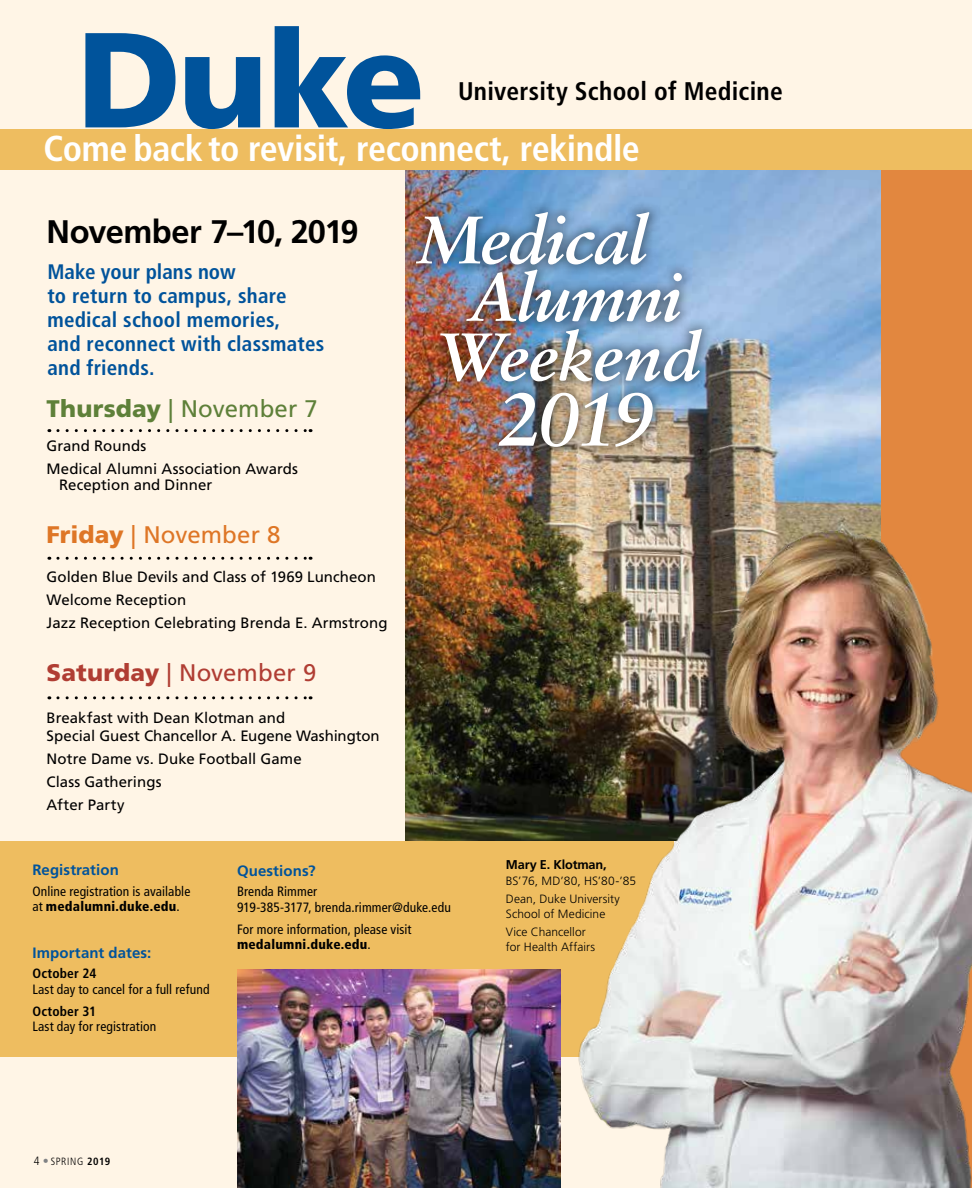
<style>
.page{position:relative;width:972px;height:1188px;background:#fff5e6}
.page>*{position:absolute;margin:0;border:0;box-sizing:border-box;transform-origin:0 0}
.t1{font:italic 700 75.3px "Sabon LT Std";color:#fff}
.t2{font:italic 700 67.35px "Sabon LT Std";letter-spacing:-.025em;color:#fff}
.t3{font:700 condensed 36px "Frutiger LT Pro";letter-spacing:-.015em;color:#fff}
.t4{font:700 32.7px "Frutiger LT Pro";letter-spacing:-.03em;color:#000}
.t5{font:700 condensed 25.5px "Frutiger LT Pro";letter-spacing:.01em;color:#000}
.t6{font:24px "Frutiger LT Pro";letter-spacing:.005em;color:#5e8039}
.t7{font:24px "Frutiger LT Pro";letter-spacing:.005em;color:#b03d33}
.t8{font:24px "Frutiger LT Pro";letter-spacing:.005em;color:#de7626}
.t9{font:700 condensed 21px/24px "Frutiger LT Pro";letter-spacing:.01em;color:#00539b}
.t10{font:15px/23.2px "Frutiger LT Pro";color:#000}
.t11{font:700 15px "Frutiger LT Pro";letter-spacing:.005em;color:#00539b}
.t12{font:condensed 13.5px/15.8px "Frutiger LT Pro";letter-spacing:.01em;color:#000}
.t13{font:700 condensed 13.5px "Frutiger LT Pro";letter-spacing:.015em;color:#000}
.t14{font:700 12.75px "Frutiger LT Pro";letter-spacing:-.015em;color:#000}
.t15{font:300 12px/18px "Frutiger LT Pro";letter-spacing:.005em;color:#000}
.t16{font:300 condensed 10.5px "Frutiger LT Pro";letter-spacing:.065em;color:#000}
.s1{font-weight:900}
.s2{font-size:12px}
.s3{font-weight:700;font-stretch:normal;font-size:12px;color:#808285}
.s4{font-weight:700}
</style>
<div class="page">
<div style="left:0;top:841px;width:674px;height:216px;background:#eebd60"></div>
<img style="left:406px;top:170px;width:475px;height:671px">
<div style="left:0;top:129px;width:972px;height:41px;background:#eebd60"></div>
<div style="left:404px;top:200px;width:310px;height:259px;background:#000;opacity:.5"></div>
<svg style="left:85px;top:33px;width:91px;height:94px"></svg>
<svg style="left:185px;top:57px;width:75px;height:72px"></svg>
<svg style="left:275px;top:26px;width:145px;height:103px"></svg>
<div style="left:881px;top:170px;width:91px;height:1018px;background:#e2873f"></div>
<img style="left:238px;top:970px;width:323px;height:218px">
<svg style="left:58px;top:429px;width:253px;height:3px"></svg>
<svg style="left:58px;top:557px;width:253px;height:3px"></svg>
<svg style="left:58px;top:696px;width:253px;height:3px"></svg>
<img style="left:561px;top:509px;width:411px;height:679px">
<h3 class="t5" style="left:458px;top:76px;width:326px">University School of Medicine</h3>
<h3 class="t3" style="left:44px;top:127px;width:598px">Come back to revisit, reconnect, rekindle</h3>
<h3 class="t4" style="left:47px;top:212px;width:314px">November 7–10, 2019</h3>
<h3 class="t9" style="left:47px;top:260px;width:278px">Make your plans now<br>to return to campus, share medical school memories,<br>and reconnect with classmates and friends.</h3>
<h3 class="t6" style="left:47px;top:394px;width:273px"><span class="s1">Thursday</span> | November 7</h3>
<p class="t10" style="left:47px;top:434px;width:253px">Grand Rounds<br>Medical Alumni Association Awards</p>
<p class="t10" style="left:59px;top:473px;width:155px">Reception and Dinner</p>
<h3 class="t8" style="left:47px;top:520px;width:236px"><span class="s1">Friday</span> | November 8</h3>
<p class="t10" style="left:47px;top:565px;width:343px">Golden Blue Devils and Class of 1969 Luncheon<br>Welcome Reception<br>Jazz Reception Celebrating Brenda E. Armstrong</p>
<h3 class="t7" style="left:47px;top:659px;width:271px"><span class="s1">Saturday</span> | November 9</h3>
<p class="t10" style="left:47px;top:708px;width:335px;line-height:18px">Breakfast with Dean Klotman and<br>Special Guest Chancellor A. Eugene Washington</p>
<p class="t10" style="left:47px;top:747px;width:257px">Notre Dame vs. Duke Football Game<br>Class Gatherings<br>After Party</p>
<h2 class="t2" style="left:418px;top:199px;width:231px">Medical</h2>
<h2 class="t2" style="left:470px;top:257px;width:214px">Alumni</h2>
<h2 class="t2" style="left:438px;top:316px;width:264px">Weekend</h2>
<h1 class="t1" style="left:498px;top:374px;width:158px">2019</h1>
<p class="t11" style="left:32px;top:861px;width:88px">Registration</p>
<p class="t12" style="left:32px;top:883px;width:159px">Online registration is available at <span class="s1">medalumni.duke.edu</span>.</p>
<p class="t11" style="left:32px;top:944px;width:120px">Important dates:</p>
<p class="t13" style="left:32px;top:965px;width:66px">October 24</p>
<p class="t12" style="left:32px;top:981px;width:179px">Last day to cancel for a full refund</p>
<p class="t13" style="left:32px;top:1003px;width:65px">October 31</p>
<p class="t12" style="left:32px;top:1019px;width:125px">Last day for registration</p>
<p class="t11" style="left:237px;top:862px;width:80px">Questions?</p>
<p class="t12" style="left:237px;top:884px;width:215px">Brenda Rimmer<br>919-385-3177, brenda.rimmer@duke.edu</p>
<p class="t12" style="left:237px;top:921px;width:176px">For more information, please visit <span class="s1">medalumni.duke.edu</span>.</p>
<p class="t16" style="left:34px;top:1155px;width:78px"><span class="s2">4</span> <span class="s3">•</span>SPRING <span class="s4">2019</span></p>
<p class="t14" style="left:506px;top:857px;width:102px">Mary E. Klotman,</p>
<p class="t15" style="left:506px;top:872px;width:132px">BS’76, MD’80, HS’80-’85<br>Dean, Duke University</p>
<p class="t15" style="left:506px;top:905px;width:101px">School of Medicine<br>Vice Chancellor</p>
<p class="t15" style="left:506px;top:938px;width:91px">for Health Affairs</p>
</div>
